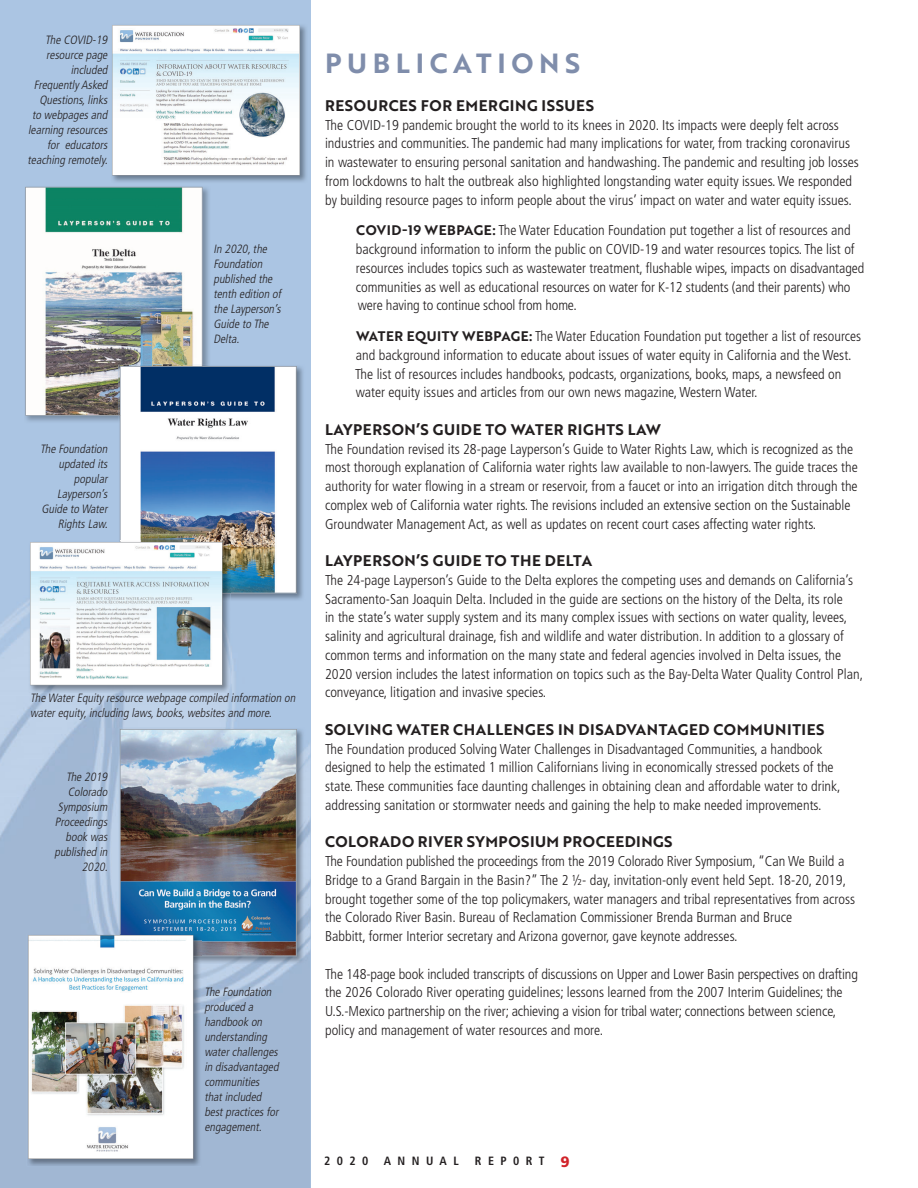
<style>
.page{position:relative;width:918px;height:1188px;background:#fff}
.page>*{position:absolute;margin:0;border:0;box-sizing:border-box;transform-origin:0 0}
.t1{font:27px "Brother 1816 Bold";letter-spacing:.21em;color:#7f8dab}
.t2{font:15px "Brother 1816 Bold";letter-spacing:.04em;color:#231f20}
.t3{font:300 condensed 14.25px/18.8px "Frutiger";color:#231f20}
.t4{font:italic 300 condensed 12px/15px "Frutiger";color:#231f20;text-align:right}
.t5{font:700 condensed 12px "Frutiger";letter-spacing:.54em;color:#231f20}
.s1{font-family:"Brother 1816 Bold";font-weight:400;font-stretch:normal;font-size:13.5px}
.s2{font-weight:900;font-stretch:normal;font-size:15px;color:#d1232a}
</style>
<div class="page">
<img style="left:0;top:0;width:310px;height:1188px">
<img style="left:111px;top:24px;width:197px;height:159px">
<svg style="left:112px;top:25px;width:188px;height:150px"></svg>
<img style="left:297px;top:365px;width:8px;height:236px">
<img style="left:29px;top:685px;width:202px;height:8px">
<img style="left:25px;top:187px;width:272px;height:498px">
<img style="left:119px;top:728px;width:186px;height:236px">
<img style="left:27px;top:934px;width:174px;height:233px">
<img style="left:28px;top:729px;width:269px;height:430px">
<p class="t4" style="left:28px;top:33px;width:84px">The COVID-19 resource page included<br>Frequently Asked<br>Questions,links to webpagesand learning resources for educators teaching remotely.</p>
<p class="t4" style="left:40px;top:442px;width:71px">The Foundation updated its popular<br>Layperson’s<br>Guide to Water<br>RightsLaw.</p>
<p class="t4" style="left:214px;top:242px;width:71px;text-align:left">In 2020,the<br>Foundation published the tenth edition of the Layperson’s<br>Guide to The<br>Delta.</p>
<p class="t4" style="left:30px;top:691px;width:269px;text-align:left">The WaterEquity resource webpage compiled information on waterequity,including laws,books,websitesand more.</p>
<p class="t4" style="left:54px;top:770px;width:57px">The 2019<br>Colorado<br>Symposium<br>Proceedings book was published in<br>2020.</p>
<p class="t4" style="left:204px;top:985px;width:78px;text-align:left">The Foundation produced a handbook on understanding waterchallenges in disadvantaged communities thatincluded bestpracticesfor engagement.</p>
<h1 class="t1" style="left:325px;top:54px;width:257px">PUBLICATIONS</h1>
<p class="t2" style="left:325px;top:100px;width:270px">RESOURCES FOR EMERGING ISSUES</p>
<p class="t3" style="left:325px;top:116px;width:535px">The COVID-19 pandemic brought the world to its knees in 2020. Its impacts were deeply felt across industries and communities. The pandemic had many implications for water, from tracking coronavirus in wastewater to ensuring personal sanitation and handwashing. The pandemic and resulting job losses from lockdowns to halt the outbreak also highlighted longstanding water equity issues. We responded by building resource pages to inform people about the virus’ impact on water and water equity issues.</p>
<p class="t3" style="left:356px;top:222px;width:510px"><span class="s1">COVID-19 WEBPAGE:</span> The Water Education Foundation put together a list of resources and background information to inform the public on COVID-19 and water resources topics. The list of resources includes topics such as wastewater treatment, flushable wipes, impacts on disadvantaged communities as well as educational resources on water for K-12 students (and their parents) who were having to continue school from home.</p>
<p class="t3" style="left:355px;top:328px;width:508px"><span class="s1">WATER EQUITY WEBPAGE:</span> The Water Education Foundation put together a list of resources and background information to educate about issues of water equity in California and the West.<br>The list of resources includes handbooks, podcasts, organizations, books, maps, a newsfeed on water equity issues and articles from our own news magazine, Western Water.</p>
<p class="t2" style="left:325px;top:424px;width:337px">LAYPERSON’S GUIDE TO WATER RIGHTS LAW</p>
<p class="t3" style="left:325px;top:440px;width:534px">The Foundation revised its 28-page Layperson’s Guide to Water Rights Law, which is recognized as the most thorough explanation of California water rights law available to non-lawyers. The guide traces the authority for water flowing in a stream or reservoir, from a faucet or into an irrigation ditch through the complex web of California water rights. The revisions included an extensive section on the Sustainable Groundwater Management Act, as well as updates on recent court cases affecting water rights.</p>
<p class="t2" style="left:325px;top:556px;width:269px">LAYPERSON’S GUIDE TO THE DELTA</p>
<p class="t3" style="left:325px;top:571px;width:540px">The 24-page Layperson’s Guide to the Delta explores the competing uses and demands on California’s Sacramento-San Joaquin Delta. Included in the guide are sections on the history of the Delta, its role<br>in the state’s water supply system and its many complex issues with sections on water quality, levees, salinity and agricultural drainage, fish and wildlife and water distribution. In addition to a glossary of common terms and information on the many state and federal agencies involved in Delta issues, the 2020 version includes the latest information on topics such as the Bay-Delta Water Quality Control Plan, conveyance, litigation and invasive species.</p>
<p class="t2" style="left:325px;top:724px;width:501px">SOLVING WATER CHALLENGES IN DISADVANTAGED COMMUNITIES</p>
<p class="t3" style="left:325px;top:740px;width:517px">The Foundation produced Solving Water Challenges in Disadvantaged Communities, a handbook designed to help the estimated 1 million Californians living in economically stressed pockets of the state. These communities face daunting challenges in obtaining clean and affordable water to drink, addressing sanitation or stormwater needs and gaining the help to make needed improvements.</p>
<p class="t2" style="left:325px;top:837px;width:349px">COLORADO RIVER SYMPOSIUM PROCEEDINGS</p>
<p class="t3" style="left:325px;top:853px;width:531px">The Foundation published the proceedings from the 2019 Colorado River Symposium, “Can We Build a Bridge to a Grand Bargain in the Basin?” The 2 ½- day, invitation-only event held Sept. 18-20, 2019, brought together some of the top policymakers, water managers and tribal representatives from across the Colorado River Basin. Bureau of Reclamation Commissioner Brenda Burman and Bruce<br>Babbitt, former Interior secretary and Arizona governor, gave keynote addresses.</p>
<p class="t3" style="left:325px;top:965px;width:534px">The 148-page book included transcripts of discussions on Upper and Lower Basin perspectives on drafting the 2026 Colorado River operating guidelines; lessons learned from the 2007 Interim Guidelines; the U.S.-Mexico partnership on the river; achieving a vision for tribal water; connections between science, policy and management of water resources and more.</p>
<p class="t5" style="left:324px;top:1155px;width:46px">2020</p>
<p class="t5" style="left:384px;top:1155px;width:76px">ANNUAL</p>
<p class="t5" style="left:475px;top:1155px;width:96px">REP0RT <span class="s2">9</span></p>
</div>
